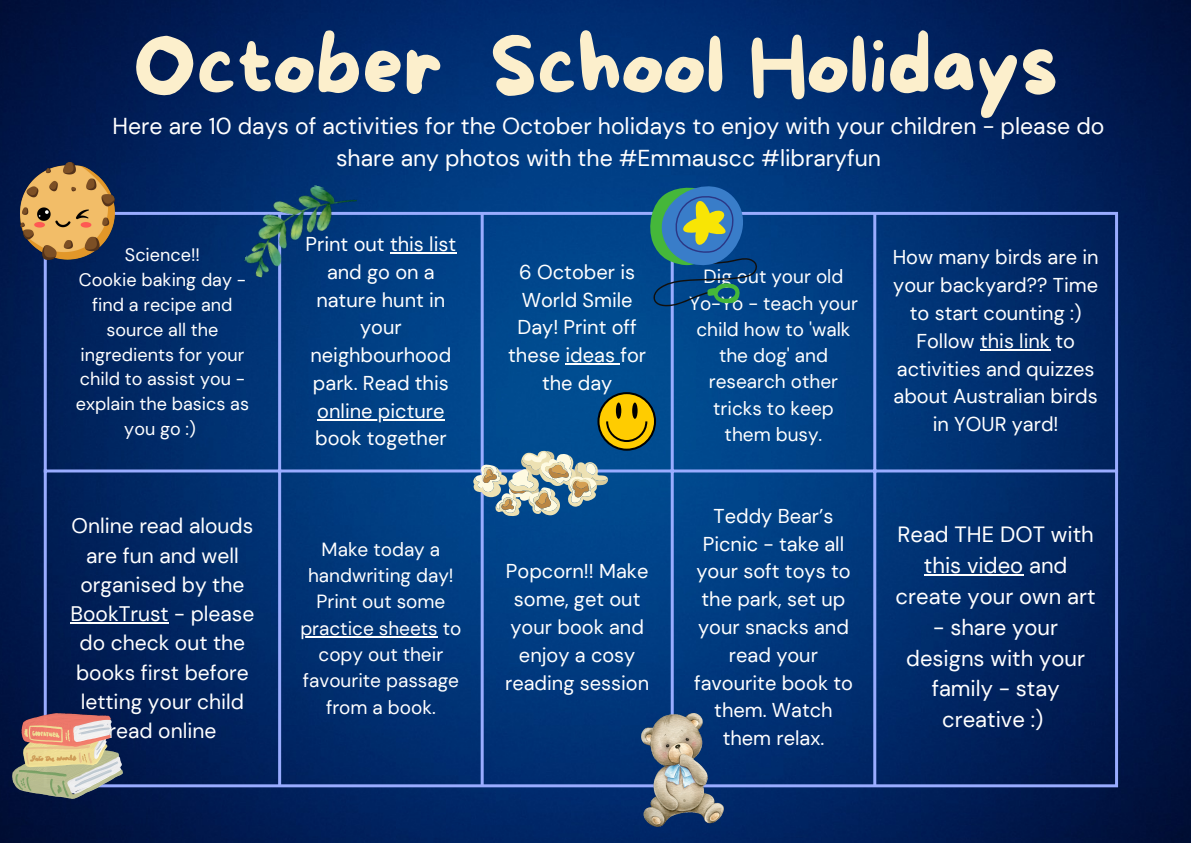
<style>
.page{position:relative;width:1191px;height:843px;background:#fff}
.page>*{position:absolute;margin:0;border:0;box-sizing:border-box;transform-origin:0 0}
.t1{font:81px "More Sugar";color:#fcefcc}
.t2{font:23px/31.5px "DM Sans";color:#fff;text-align:center}
.t3{font:22px/30.8px "DM Sans";color:#fff;text-align:center}
.t4{font:21px/29.3px "DM Sans";color:#fff;text-align:center}
.t5{font:20px/27.8px "DM Sans";color:#fff;text-align:center}
.t6{font:19px/26.3px "DM Sans";color:#fff;text-align:center}
.t7{font:18px/24.8px "DM Sans";color:#fff;text-align:center}
</style>
<div class="page">
<img style="left:0;top:0;width:1190px;height:842px">
<hr style="left:390px;top:252px;width:66px;height:2px;background:#fff">
<hr style="left:317px;top:419px;width:127px;height:1px;background:#fff">
<hr style="left:565px;top:363px;width:55px;height:2px;background:#fff">
<hr style="left:979px;top:349px;width:70px;height:2px;background:#fff">
<hr style="left:70px;top:622px;width:99px;height:2px;background:#fff">
<hr style="left:300px;top:636px;width:138px;height:1px;background:#fff">
<hr style="left:923px;top:574px;width:100px;height:2px;background:#fff">
<hr style="left:44px;top:215px;width:3px;height:569px;background:#99acff">
<hr style="left:278px;top:215px;width:3px;height:569px;background:#99acff">
<hr style="left:480px;top:215px;width:3px;height:569px;background:#99acff">
<hr style="left:670px;top:215px;width:3px;height:569px;background:#99acff">
<hr style="left:873px;top:215px;width:3px;height:569px;background:#99acff">
<hr style="left:1114px;top:215px;width:3px;height:569px;background:#99acff">
<hr style="left:44px;top:212px;width:1073px;height:3px;background:#99acff">
<hr style="left:44px;top:469px;width:1073px;height:3px;background:#99acff">
<hr style="left:44px;top:784px;width:1073px;height:3px;background:#99acff">
<svg style="left:641px;top:162px;width:116px;height:144px"></svg>
<img style="left:241px;top:172px;width:117px;height:125px">
<img style="left:20px;top:162px;width:94px;height:98px">
<img style="left:641px;top:713px;width:83px;height:112px">
<svg style="left:473px;top:394px;width:181px;height:122px"></svg>
<img style="left:12px;top:713px;width:110px;height:85px">
<p class="t1" style="left:133px;top:22px;width:926px">October School Holidays</p>
<p class="t2" style="left:112px;top:111px;width:993px">Here are 10 days of activities for the October holidays to enjoy with your children - please do share any photos with the #Emmauscc #libraryfun</p>
<p class="t7" style="left:125px;top:243px;width:76px">Science!!</p>
<p class="t7" style="left:76px;top:267px;width:175px">Cookie baking day - find a recipe and source all the ingredients for your child to assist you - explain the basics as you go :)</p>
<p class="t4" style="left:70px;top:511px;width:185px">Online read alouds are fun and well organised by the<br>BookTrust - please do check out the books first before letting your child read online</p>
<p class="t5" style="left:305px;top:230px;width:152px">Print out this list and go on a nature hunt in your neighbourhood park. Read this online picture book together</p>
<p class="t6" style="left:300px;top:536px;width:163px">Make today a handwriting day!<br>Print out some practice sheets to copy out their favourite passage from a book.</p>
<p class="t5" style="left:508px;top:258px;width:139px">6 October is<br>World Smile<br>Day! Print off these ideas for the day</p>
<p class="t6" style="left:689px;top:263px;width:170px">Dig out your old<br>Yo-Yo - teach your child how to 'walk the dog' and research other tricks to keep them busy.</p>
<p class="t5" style="left:505px;top:557px;width:146px">Popcorn!! Make some, get out your book and enjoy a cosy reading session</p>
<p class="t5" style="left:694px;top:502px;width:160px">Teddy Bear’s<br>Picnic - take all your soft toys to the park, set up your snacks and read your favourite book to them. Watch them relax.</p>
<p class="t5" style="left:892px;top:244px;width:207px">How many birds are in your backyard?? Time to start counting :)<br>Follow this link to activities and quizzes about Australian birds in YOUR yard!</p>
<p class="t3" style="left:895px;top:519px;width:201px">Read THE DOT with this video and create your own art</p>
<p class="t3" style="left:906px;top:611px;width:180px">- share your designs with your family - stay creative :)</p>
</div>
